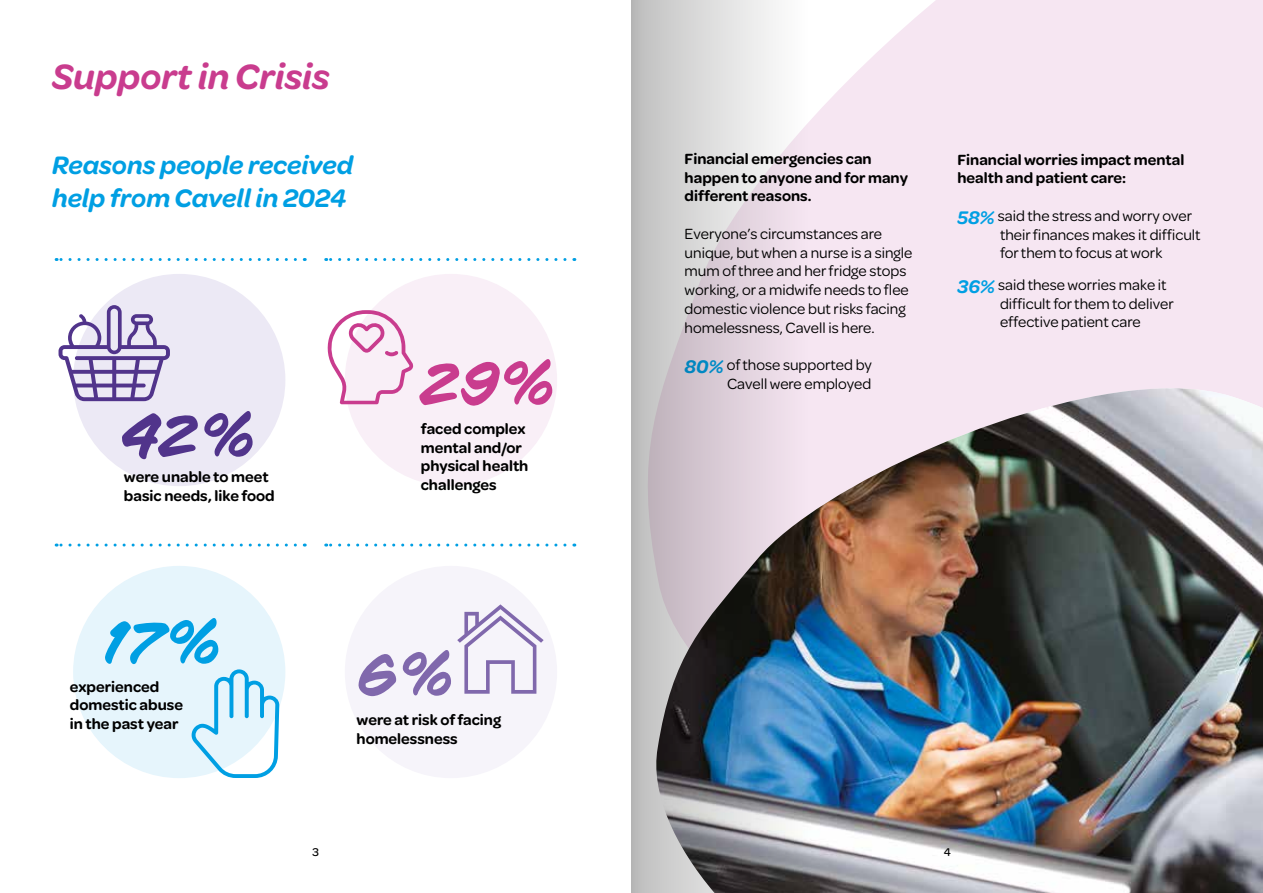
<style>
.page{position:relative;width:1263px;height:893px;background:#fff}
.page>*{position:absolute;margin:0;border:0;box-sizing:border-box;transform-origin:0 0}
.t1{font:italic 60px "CC Sign Language";color:#009fe3}
.t2{font:italic 60px "CC Sign Language";color:#c93c8e}
.t3{font:italic 60px "CC Sign Language";color:#51348b}
.t4{font:italic 60px "CC Sign Language";color:#8068ac}
.t5{font:italic 600 37.5px "Omnes";color:#c93c8e}
.t6{font:italic 600 27px/33px "Omnes";color:#009fe3}
.t7{font:15.75px/18.8px "Omnes";color:#000}
.t8{font:600 15.75px/18.8px "Omnes";color:#000}
.t9{font:500 12px "Omnes";color:#000}
.s1{font-weight:600;font-style:italic;font-size:19.5px;color:#009fe3}
</style>
<div class="page">
<div style="left:345px;top:274px;width:212px;height:212px;background:#f9eff7;border-radius:50%"></div>
<div style="left:345px;top:566px;width:212px;height:212px;background:#f6f4fa;border-radius:50%"></div>
<div style="left:73px;top:274px;width:212px;height:212px;background:#ece9f5;border-radius:50%"></div>
<div style="left:73px;top:566px;width:212px;height:212px;background:#e6f5fc;border-radius:50%"></div>
<div style="left:808px;top:0;width:455px;height:356px;background:#f6e6f2"></div>
<div style="left:808px;top:356px;width:455px;height:32px;background:#f6e6f2"></div>
<img style="left:808px;top:388px;width:455px;height:505px">
<svg style="left:190px;top:669px;width:89px;height:109px"></svg>
<svg style="left:327px;top:310px;width:86px;height:94px"></svg>
<svg style="left:457px;top:604px;width:87px;height:90px"></svg>
<svg style="left:56px;top:258px;width:239px;height:3px"></svg>
<svg style="left:56px;top:544px;width:239px;height:3px"></svg>
<svg style="left:326px;top:258px;width:239px;height:3px"></svg>
<svg style="left:326px;top:544px;width:239px;height:3px"></svg>
<svg style="left:59px;top:305px;width:111px;height:96px"></svg>
<svg style="left:631px;top:0;width:177px;height:893px"></svg>
<h2 class="t5" style="left:52px;top:52px;width:279px">Support in Crisis</h2>
<h3 class="t6" style="left:52px;top:148px;width:302px">Reasons people received help from Cavell in 2024</h3>
<h1 class="t3" style="left:121px;top:402px;width:136px">42%</h1>
<p class="t8" style="left:124px;top:467px;width:152px">were unable to meet basic needs, like food</p>
<h1 class="t2" style="left:421px;top:350px;width:136px">29%</h1>
<p class="t8" style="left:421px;top:418px;width:109px">faced complex mental and/or physical health challenges</p>
<h1 class="t1" style="left:104px;top:609px;width:119px">17%</h1>
<p class="t8" style="left:70px;top:676px;width:115px">experienced domestic abuse</p>
<h1 class="t4" style="left:359px;top:641px;width:96px">6%</h1>
<p class="t8" style="left:70px;top:714px;width:110px">in the past year</p>
<p class="t8" style="left:356px;top:709px;width:146px">were at risk of facing homelessness</p>
<p class="t9" style="left:312px;top:844px;width:8px">3</p>
<p class="t8" style="left:685px;top:148px;width:225px">Financial emergencies can happen to anyone and for many different reasons.</p>
<p class="t7" style="left:685px;top:223px;width:229px">Everyone’s circumstances are unique, but when a nurse is a single mum of three and her fridge stops working, or a midwife needs to flee domestic violence but risks facing homelessness, Cavell is here.</p>
<p class="t7" style="left:685px;top:355px;width:189px;text-align:right"><span class="s1">80%</span> of those supported by<br>Cavell were employed</p>
<p class="t8" style="left:957px;top:149px;width:228px">Financial worries impact mental health and patient care:</p>
<p class="t7" style="left:1000px;top:205px;width:202px;text-indent:-43px"><span class="s1">58%</span> said the stress and worry over their finances makes it difficult for them to focus at work</p>
<p class="t7" style="left:1000px;top:274px;width:175px;text-indent:-43px"><span class="s1">36%</span> said these worries make it difficult for them to deliver effective patient care</p>
<p class="t9" style="left:944px;top:844px;width:9px">4</p>
</div>
